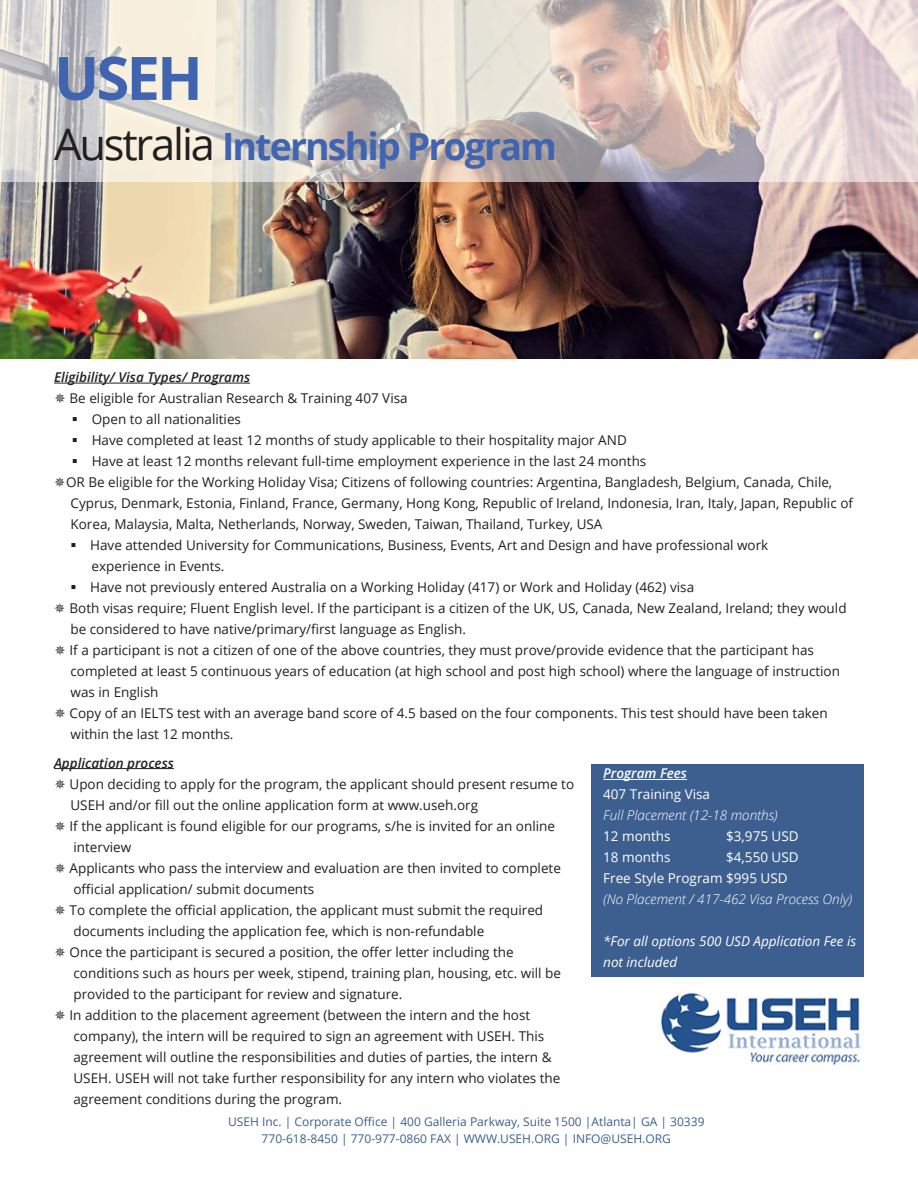
<style>
.page{position:relative;width:918px;height:1188px;background:#fff}
.page>*{position:absolute;margin:0;border:0;box-sizing:border-box;transform-origin:0 0}
.heading_1{font:700 60px "Open Sans";color:#4064af}
.heading_1-2{font:700 37.5px "Open Sans";letter-spacing:-.05em;color:#4064af}
.BODY_TEXT{font:13.5px/21px "Open Sans";color:#231f20}
.BODY_TEXT-2{font:13.5px "Open Sans";color:#fff}
.BODY_TEXT-3{font:italic 300 13.5px "Open Sans";color:#fff}
.BODY_TEXT-4{font:italic 600 13.5px "Open Sans";color:#231f20}
.BODY_TEXT-5{font:italic 13.5px/21px "Open Sans";color:#fff}
.BODY_TEXT-6{font:italic 600 13.5px "Open Sans";color:#fff}
.BODY_TEXT-7{font:12px "Open Sans";color:#3c608f}
.s1{font-weight:400;font-size:43.5px;color:#231f20}
</style>
<div class="page">
<img style="left:0;top:182px;width:918px;height:177px">
<img style="left:660px;top:992px;width:201px;height:72px">
<svg style="left:0;top:0;width:918px;height:182px;background:#dad0c9"></svg>
<hr style="left:54px;top:383px;width:196px;height:1px;background:#231f20">
<div style="left:591px;top:764px;width:273px;height:212px;background:#3d5f8f"></div>
<hr style="left:603px;top:779px;width:84px;height:1px;background:#fff">
<hr style="left:54px;top:768px;width:120px;height:1px;background:#231f20">
<p class="heading_1" style="left:54px;top:36px;width:150px">USEH</p>
<p class="heading_1-2" style="left:54px;top:120px;width:504px"><span class="s1">Australia</span> Internship Program</p>
<p class="BODY_TEXT-4" style="left:54px;top:368px;width:198px">Eligibility/ Visa Types/ Programs</p>
<p class="BODY_TEXT" style="left:70px;top:387px;width:340px">Be eligible for Australian Research &amp; Training 407 Visa</p>
<p class="BODY_TEXT" style="left:72px;top:408px;width:171px">▪ Open to all nationalities</p>
<p class="BODY_TEXT" style="left:72px;top:429px;width:556px">▪ Have completed at least 12 months of study applicable to their hospitality major AND</p>
<p class="BODY_TEXT" style="left:72px;top:450px;width:576px">▪ Have at least 12 months relevant full-time employment experience in the last 24 months</p>
<p class="BODY_TEXT" style="left:70px;top:471px;width:784px;text-indent:-4px">OR Be eligible for the Working Holiday Visa; Citizens of following countries: Argentina, Bangladesh, Belgium, Canada, Chile,<br>Cyprus, Denmark, Estonia, Finland, France, Germany, Hong Kong, Republic of Ireland, Indonesia, Iran, Italy, Japan, Republic of<br>Korea, Malaysia, Malta, Netherlands, Norway, Sweden, Taiwan, Thailand, Turkey, USA</p>
<p class="BODY_TEXT" style="left:92px;top:534px;width:678px;text-indent:-21px">▪ Have attended University for Communications, Business, Events, Art and Design and have professional work experience in Events.</p>
<p class="BODY_TEXT" style="left:70px;top:576px;width:625px">▪ Have not previously entered Australia on a Working Holiday (417) or Work and Holiday (462) visa</p>
<p class="BODY_TEXT" style="left:70px;top:597px;width:779px">Both visas require; Fluent English level. If the participant is a citizen of the UK, US, Canada, New Zealand, Ireland; they would be considered to have native/primary/first language as English.</p>
<p class="BODY_TEXT" style="left:70px;top:639px;width:772px">If a participant is not a citizen of one of the above countries, they must prove/provide evidence that the participant has completed at least 5 continuous years of education (at high school and post high school) where the language of instruction was in English</p>
<p class="BODY_TEXT" style="left:70px;top:702px;width:760px">Copy of an IELTS test with an average band score of 4.5 based on the four components. This test should have been taken within the last 12 months.</p>
<p class="BODY_TEXT-6" style="left:603px;top:764px;width:85px">Program Fees</p>
<p class="BODY_TEXT-2" style="left:603px;top:785px;width:108px">407 Training Visa</p>
<p class="BODY_TEXT-3" style="left:603px;top:806px;width:176px">Full Placement (12-18 months)</p>
<p class="BODY_TEXT-2" style="left:603px;top:827px;width:69px">12 months</p>
<p class="BODY_TEXT-2" style="left:726px;top:827px;width:74px">$3,975 USD</p>
<p class="BODY_TEXT-2" style="left:603px;top:848px;width:69px">18 months</p>
<p class="BODY_TEXT-2" style="left:726px;top:848px;width:74px">$4,550 USD</p>
<p class="BODY_TEXT-2" style="left:603px;top:869px;width:186px">Free Style Program $995 USD</p>
<p class="BODY_TEXT-3" style="left:603px;top:890px;width:251px">(No Placement / 417-462 Visa Process Only)</p>
<p class="BODY_TEXT-5" style="left:603px;top:931px;width:255px">*For all options 500 USD Application Fee is not included</p>
<p class="BODY_TEXT-4" style="left:54px;top:753px;width:121px">Application process</p>
<p class="BODY_TEXT" style="left:70px;top:773px;width:506px">Upon deciding to apply for the program, the applicant should present resume to<br>USEH and/or fill out the online application form at www.useh.org</p>
<p class="BODY_TEXT" style="left:70px;top:815px;width:487px">If the applicant is found eligible for our programs, s/he is invited for an online interview</p>
<p class="BODY_TEXT" style="left:70px;top:857px;width:493px">Applicants who pass the interview and evaluation are then invited to complete official application/ submit documents</p>
<p class="BODY_TEXT" style="left:70px;top:899px;width:475px">To complete the official application, the applicant must submit the required documents including the application fee, which is non-refundable</p>
<p class="BODY_TEXT" style="left:70px;top:941px;width:493px">Once the participant is secured a position, the offer letter including the conditions such as hours per week, stipend, training plan, housing, etc. will be provided to the participant for review and signature.</p>
<p class="BODY_TEXT" style="left:70px;top:1004px;width:492px">In addition to the placement agreement (between the intern and the host company), the intern will be required to sign an agreement with USEH. This agreement will outline the responsibilities and duties of parties, the intern &amp; USEH. USEH will not take further responsibility for any intern who violates the agreement conditions during the program.</p>
<p class="BODY_TEXT-7" style="left:228px;top:1114px;width:478px">USEH Inc. | Corporate Office | 400 Galleria Parkway, Suite 1500 |Atlanta| GA | 30339</p>
<p class="BODY_TEXT-7" style="left:262px;top:1130px;width:411px">770-618-8450 | 770-977-0860 FAX | WWW.USEH.ORG | INFO@USEH.ORG</p>
</div>
